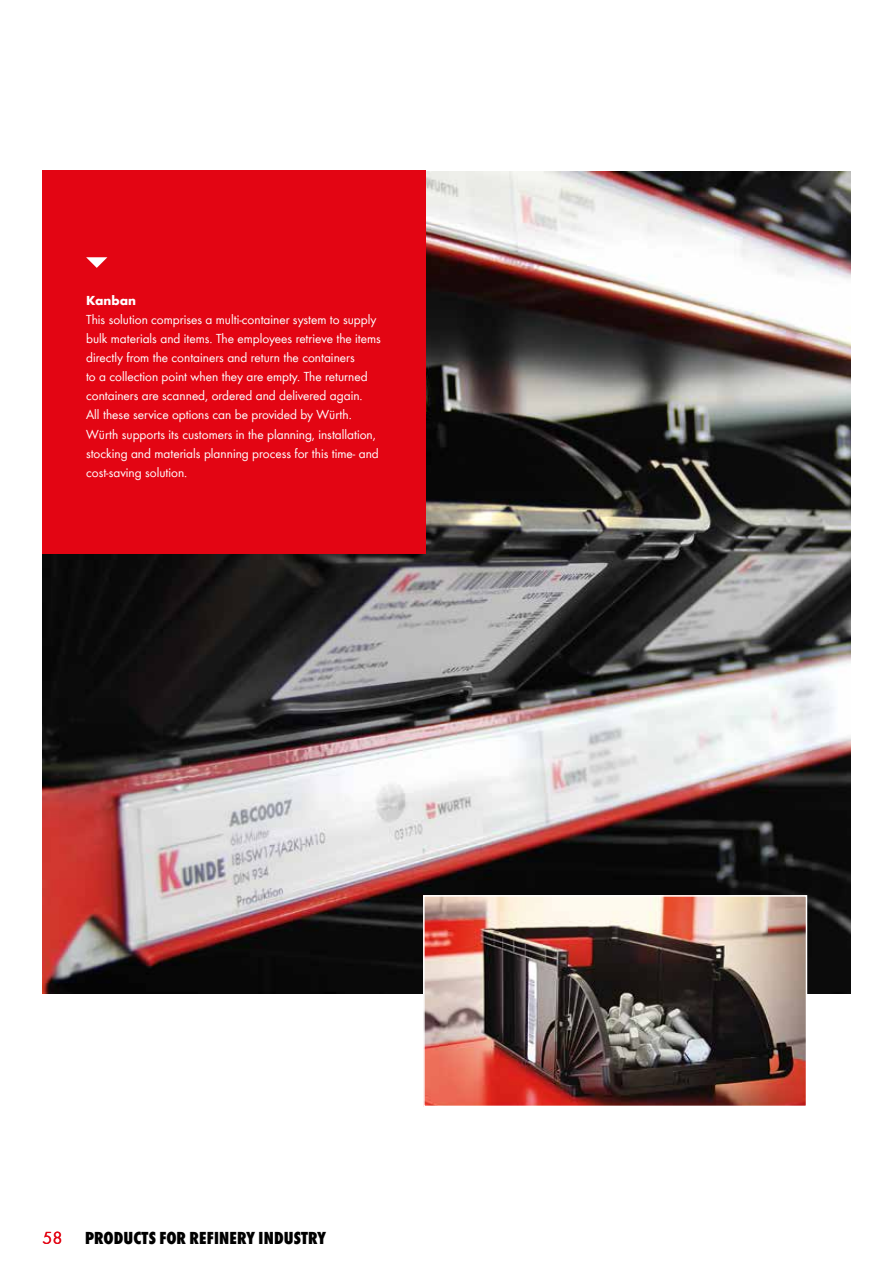
<style>
.page{position:relative;width:893px;height:1263px;background:#fff}
.page>*{position:absolute;margin:0;border:0;box-sizing:border-box;transform-origin:0 0}
.t1{font:800 condensed 18px "Wuerth";letter-spacing:.005em;color:#000}
.t2{font:18px "Wuerth";color:#e30513}
.t3{font:13.5px/19.2px "Wuerth";color:#fff}
.t4{font:700 13.5px "Wuerth";color:#fff}
</style>
<div class="page">
<img style="left:43px;top:171px;width:807px;height:823px">
<div style="left:42px;top:171px;width:383px;height:383px;background:#e30513"></div>
<img style="left:426px;top:898px;width:378px;height:206px">
<div style="left:423px;top:895px;width:384px;height:212px;border:2px solid #fff"></div>
<svg style="left:86px;top:257px;width:21px;height:11px"></svg>
<p class="t4" style="left:86px;top:290px;width:51px">Kanban</p>
<p class="t3" style="left:86px;top:309px;width:296px">This solution comprises a multi-container system to supply bulk materials and items. The employees retrieve the items directly from the containers and return the containers<br>to a collection point when they are empty. The returned containers are scanned, ordered and delivered again.<br>All these service options can be provided by Würth.<br>Würth supports its customers in the planning, installation, stocking and materials planning process for this time- and cost-saving solution.</p>
<h1 class="t2" style="left:43px;top:1225px;width:21px">58</h1>
<h1 class="t1" style="left:85px;top:1225px;width:243px">PRODUCTS FOR REFINERY INDUSTRY</h1>
</div>
